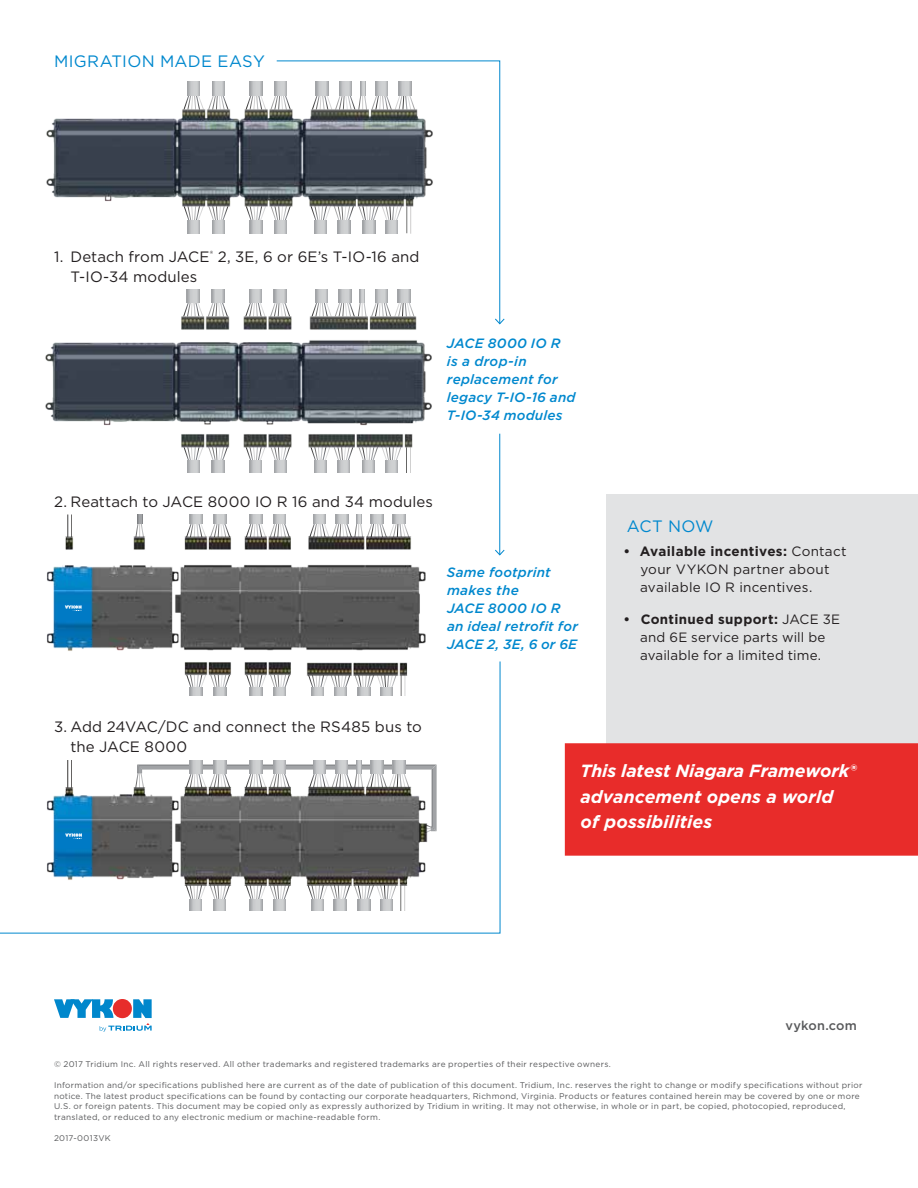
<style>
.page{position:relative;width:918px;height:1188px;background:#fff}
.page>*{position:absolute;margin:0;border:0;box-sizing:border-box;transform-origin:0 0}
.t1{font:italic 700 17.7px/25.5px "Gotham";color:#fff}
.t2{font:16.5px "Gotham";letter-spacing:.02em;color:#0088ce}
.t3{font:15px/19.5px "Gotham";letter-spacing:.01em;color:#231f20}
.t4{font:13.5px/18px "Gotham";letter-spacing:.015em;color:#231f20}
.t5{font:italic 500 13.5px/18px "Gotham";letter-spacing:.015em;color:#0088ce}
.t6{font:500 12.75px "Gotham";letter-spacing:.015em;color:#58595b}
.t7{font:8.25px/10.5px "Gotham";letter-spacing:.035em;color:#58595b}
.s1{font-weight:700}
</style>
<div class="page">
<div style="left:606px;top:495px;width:312px;height:325px;background:#e2e3e4"></div>
<img style="left:46px;top:82px;width:230px;height:151px">
<img style="left:45px;top:290px;width:387px;height:183px">
<svg style="left:276px;top:61px;width:224px;height:263px"></svg>
<svg style="left:495px;top:318px;width:10px;height:6px"></svg>
<hr style="left:500px;top:434px;width:1px;height:121px;background:#0088ce">
<svg style="left:495px;top:550px;width:10px;height:5px"></svg>
<svg style="left:0;top:661px;width:500px;height:272px"></svg>
<div style="left:565px;top:743px;width:353px;height:113px;background:#e82c2a"></div>
<svg style="left:54px;top:999px;width:98px;height:33px"></svg>
<img style="left:40px;top:760px;width:392px;height:151px">
<svg style="left:65px;top:833px;width:17px;height:6px"></svg>
<img style="left:41px;top:514px;width:392px;height:181px">
<svg style="left:65px;top:605px;width:17px;height:6px"></svg>
<h2 class="t2" style="left:54px;top:51px;width:212px">MIGRATION MADE EASY</h2>
<h3 class="t3" style="left:71px;top:247px;width:351px;text-indent:-17px">1. Detach from JACE<sup>®</sup> 2, 3E, 6 or 6E’s T-IO-16 and<br>T-IO-34 modules</h3>
<h3 class="t5" style="left:447px;top:334px;width:130px">JACE 8000 IO R<br>is a drop-in replacement for legacy T-IO-16 and<br>T-IO-34 modules</h3>
<h3 class="t3" style="left:54px;top:491px;width:380px">2. Reattach to JACE 8000 IO R 16 and 34 modules</h3>
<h3 class="t5" style="left:447px;top:563px;width:132px">Same footprint makes the<br>JACE 8000 IO R an ideal retrofit for<br>JACE 2, 3E, 6 or 6E</h3>
<h2 class="t2" style="left:627px;top:515px;width:88px">ACT NOW</h2>
<h3 class="t4" style="left:640px;top:542px;width:208px;text-indent:-17px"><span class="s1">• Available incentives:</span> Contact your VYKON partner about available IO R incentives.</h3>
<h3 class="t4" style="left:624px;top:610px;width:218px;text-align:center"><span class="s1">• Continued support:</span> JACE 3E and 6E service parts will be available for a limited time.</h3>
<h3 class="t3" style="left:70px;top:717px;width:353px;text-indent:-16px">3. Add 24VAC/DC and connect the RS485 bus to the JACE 8000</h3>
<h1 class="t1" style="left:581px;top:758px;width:277px">This latest Niagara Framework® advancement opens a world of possibilities</h1>
<h3 class="t6" style="left:785px;top:1017px;width:73px">vykon.com</h3>
<p class="t7" style="left:54px;top:1059px;width:558px">© 2017 Tridium Inc. All rights reserved. All other trademarks and registered trademarks are properties of their respective owners.</p>
<p class="t7" style="left:54px;top:1080px;width:810px">Information and/or specifications published here are current as of the date of publication of this document. Tridium, Inc. reserves the right to change or modify specifications without prior notice. The latest product specifications can be found by contacting our corporate headquarters, Richmond, Virginia. Products or features contained herein may be covered by one or more U.S. or foreign patents. This document may be copied only as expressly authorized by Tridium in writing. It may not otherwise, in whole or in part, be copied, photocopied, reproduced, translated, or reduced to any electronic medium or machine-readable form.</p>
<p class="t7" style="left:54px;top:1132px;width:58px">2017-0013VK</p>
</div>
